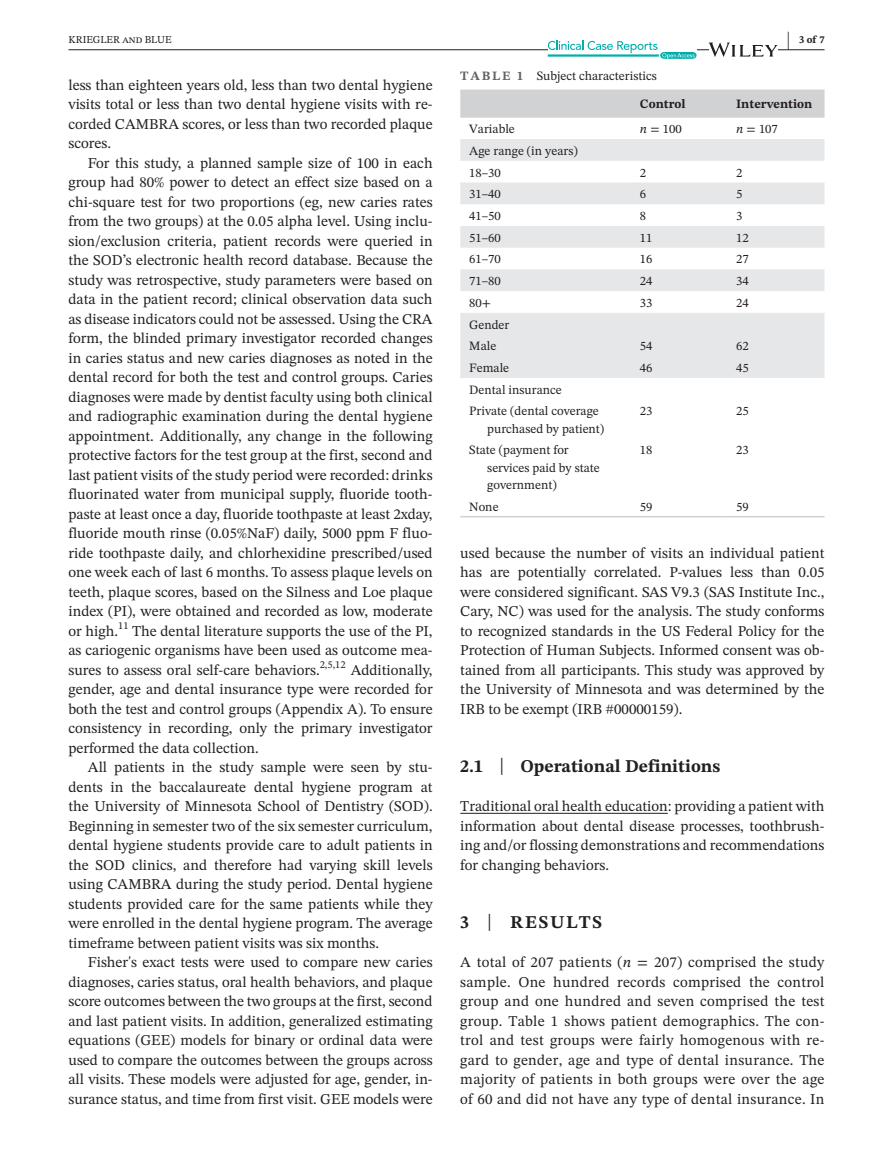
<style>
.page{position:relative;width:893px;height:1174px;background:#fff}
.page>*{position:absolute;margin:0;border:0;box-sizing:border-box;transform-origin:0 0}
.t1{font:700 21px "STIX Two Text";color:#231f20;scale:.42 1}
.t2{font:700 18px "STIX Two Text";color:#231f20}
.t3{font:700 18px "STIX Two Text";letter-spacing:.1em;color:#231f20}
.t4{font:15px/19.5px "STIX Two Text";color:#231f20;text-align:justify}
.t5{font:12.75px/21.8px "STIX Two Text";color:#231f20}
.t6{font:700 12.75px "STIX Two Text";color:#231f20}
.t7{font:10.5px "STIX Two Text";color:#231f20}
.t8{font:700 10.5px "STIX Two Text";color:#231f20}
.s1{font-weight:700;color:#636366}
.s2{font-style:italic}
.s3{font-weight:400;font-size:23.7px}
</style>
<div class="page">
<hr style="left:68px;top:49px;width:756px;height:1px;background:#231f20">
<svg style="left:548px;top:41px;width:149px;height:18px"></svg>
<svg style="left:709px;top:43px;width:68px;height:14px"></svg>
<hr style="left:460px;top:813px;width:208px;height:1px;background:#231f20">
<div style="left:460px;top:90px;width:364px;height:28px;background:#d1d2d4"></div>
<svg style="left:460px;top:139px;width:364px;height:239px;fill:#e6e7e9"></svg>
<hr style="left:460px;top:516px;width:171px;height:1px;background:#d1d2d4">
<hr style="left:631px;top:516px;width:96px;height:1px;background:#d1d2d4">
<hr style="left:727px;top:516px;width:97px;height:1px;background:#d1d2d4">
<h1 class="t1" style="left:787px;top:24px;width:8px">|</h1>
<p class="t7" style="left:68px;top:32px;width:105px">KRIEGLER and BLUE</p>
<p class="t8" style="left:799px;top:32px;width:27px">3 of 7</p>
<p class="t4" style="left:68px;top:75px;width:366px">less than eighteen years old, less than two dental hygiene visits total or less than two dental hygiene visits with re&shy;corded CAMBRA scores, or less than two recorded plaque scores.</p>
<p class="t4" style="left:68px;top:153px;width:366px;text-indent:20px">For this study, a planned sample size of 100 in each group had 80% power to detect an effect size based on a chi-square test for two proportions (eg, new caries rates from the two groups) at the 0.05 alpha level. Using inclu&shy;sion/exclusion criteria, patient records were queried in the SOD’s electronic health record database. Because the study was retrospective, study parameters were based on data in the patient record; clinical observation data such as disease indicators could not be assessed. Using the CRA form, the blinded primary investigator recorded changes in caries status and new caries diagnoses as noted in the dental record for both the test and control groups. Caries diagnoses were made by dentist faculty using both clinical and radiographic examination during the dental hygiene appointment. Additionally, any change in the following protective factors for the test group at the first, second and last patient visits of the study period were recorded: drinks fluorinated water from municipal supply, fluoride tooth&shy;paste at least once a day, fluoride toothpaste at least 2xday, fluoride mouth rinse (0.05%NaF) daily, 5000 ppm F fluo&shy;ride toothpaste daily, and chlorhexidine prescribed/used one week each of last 6 months. To assess plaque levels on teeth, plaque scores, based on the Silness and Loe plaque index (PI), were obtained and recorded as low, moderate or high.<sup>11</sup> The dental literature supports the use of the PI, as cariogenic organisms have been used as outcome mea&shy;sures to assess oral self-care behaviors.</p>
<p class="t5" style="left:460px;top:65px;width:198px"><span class="s1">TABLE 1</span> Subject characteristics</p>
<p class="t6" style="left:640px;top:95px;width:47px">Control</p>
<p class="t6" style="left:736px;top:95px;width:78px">Intervention</p>
<p class="t5" style="left:469px;top:118px;width:47px">Variable</p>
<p class="t5" style="left:640px;top:118px;width:43px"><span class="s2">n</span> = 100</p>
<p class="t5" style="left:736px;top:118px;width:43px"><span class="s2">n</span> = 107</p>
<p class="t5" style="left:469px;top:140px;width:110px">Age range (in years)<br>18–30</p>
<p class="t5" style="left:640px;top:161px;width:8px">2</p>
<p class="t5" style="left:736px;top:161px;width:8px">2</p>
<p class="t5" style="left:469px;top:183px;width:33px">31–40</p>
<p class="t5" style="left:640px;top:183px;width:8px">6</p>
<p class="t5" style="left:736px;top:183px;width:8px">5</p>
<p class="t5" style="left:469px;top:205px;width:33px">41–50</p>
<p class="t5" style="left:640px;top:205px;width:8px">8</p>
<p class="t5" style="left:736px;top:205px;width:8px">3</p>
<p class="t5" style="left:469px;top:226px;width:33px">51–60</p>
<p class="t5" style="left:640px;top:226px;width:14px">11</p>
<p class="t5" style="left:736px;top:226px;width:14px">12</p>
<p class="t5" style="left:469px;top:248px;width:33px">61–70</p>
<p class="t5" style="left:640px;top:248px;width:14px">16</p>
<p class="t5" style="left:736px;top:248px;width:14px">27</p>
<p class="t5" style="left:469px;top:270px;width:33px">71–80</p>
<p class="t5" style="left:640px;top:270px;width:14px">24</p>
<p class="t5" style="left:736px;top:270px;width:14px">34</p>
<p class="t5" style="left:469px;top:292px;width:23px">80+</p>
<p class="t5" style="left:640px;top:292px;width:14px">33</p>
<p class="t5" style="left:736px;top:292px;width:14px">24</p>
<p class="t5" style="left:469px;top:313px;width:42px">Gender<br>Male</p>
<p class="t5" style="left:640px;top:335px;width:14px">54</p>
<p class="t5" style="left:736px;top:335px;width:14px">62</p>
<p class="t5" style="left:469px;top:357px;width:41px">Female</p>
<p class="t5" style="left:640px;top:357px;width:14px">46</p>
<p class="t5" style="left:736px;top:357px;width:14px">45</p>
<p class="t5" style="left:469px;top:378px;width:131px">Dental insurance<br>Private (dental coverage</p>
<p class="t5" style="left:487px;top:417px;width:119px">purchased by patient)</p>
<p class="t5" style="left:640px;top:400px;width:14px">23</p>
<p class="t5" style="left:736px;top:400px;width:14px">25</p>
<p class="t5" style="left:487px;top:441px;width:114px;line-height:17.2px;text-indent:-18px">State (payment for services paid by state government)</p>
<p class="t5" style="left:640px;top:439px;width:14px">18</p>
<p class="t5" style="left:736px;top:439px;width:14px">23</p>
<p class="t5" style="left:469px;top:495px;width:31px">None</p>
<p class="t5" style="left:640px;top:495px;width:14px">59</p>
<p class="t5" style="left:736px;top:495px;width:14px">59</p>
<p class="t4" style="left:460px;top:543px;width:366px">used because the number of visits an individual patient has are potentially correlated. P-values less than 0.05 were considered significant. SAS V9.3 (SAS Institute Inc., Cary, NC) was used for the analysis. The study conforms to recognized standards in the US Federal Policy for the Protection of Human Subjects. Informed consent was ob&shy;tained from all participants. This study was approved by the University of Minnesota and was determined by the IRB to be exempt (IRB #00000159).</p>
<p class="t7" style="left:320px;top:657px;width:27px">2,5,12</p>
<p class="t4" style="left:68px;top:660px;width:366px;text-indent:282px">Additionally, gender, age and dental insurance type were recorded for both the test and control groups (Appendix A). To ensure consistency in recording, only the primary investigator performed the data collection.</p>
<p class="t4" style="left:68px;top:757px;width:366px;text-indent:19px">All patients in the study sample were seen by stu&shy;dents in the baccalaureate dental hygiene program at the University of Minnesota School of Dentistry (SOD).<br>Beginning in semester two of the six semester curriculum, dental hygiene students provide care to adult patients in the SOD clinics, and therefore had varying skill levels using CAMBRA during the study period. Dental hygiene students provided care for the same patients while they were enrolled in the dental hygiene program. The average timeframe between patient visits was six months.</p>
<p class="t4" style="left:68px;top:952px;width:366px;text-indent:19px">Fisher's exact tests were used to compare new caries diagnoses, caries status, oral health behaviors, and plaque score outcomes between the two groups at the first, second and last patient visits. In addition, generalized estimating equations (GEE) models for binary or ordinal data were used to compare the outcomes between the groups across all visits. These models were adjusted for age, gender, in&shy;surance status, and time from first visit. GEE models were</p>
<p class="t2" style="left:460px;top:753px;width:262px">2.1 <span class="s3">|</span> Operational Definitions</p>
<p class="t4" style="left:460px;top:796px;width:366px">Traditional oral health education: providing a patient with information about dental disease processes, toothbrush&shy;ing and/or flossing demonstrations and recommendations for changing behaviors.</p>
<p class="t3" style="left:460px;top:909px;width:143px">3 <span class="s3">|</span> RESULTS</p>
<p class="t4" style="left:460px;top:952px;width:366px">A total of 207 patients (<span class="s2">n</span> = 207) comprised the study sample. One hundred records comprised the control group and one hundred and seven comprised the test group. Table 1 shows patient demographics. The con&shy;trol and test groups were fairly homogenous with re&shy;gard to gender, age and type of dental insurance. The majority of patients in both groups were over the age of 60 and did not have any type of dental insurance. In</p>
</div>
